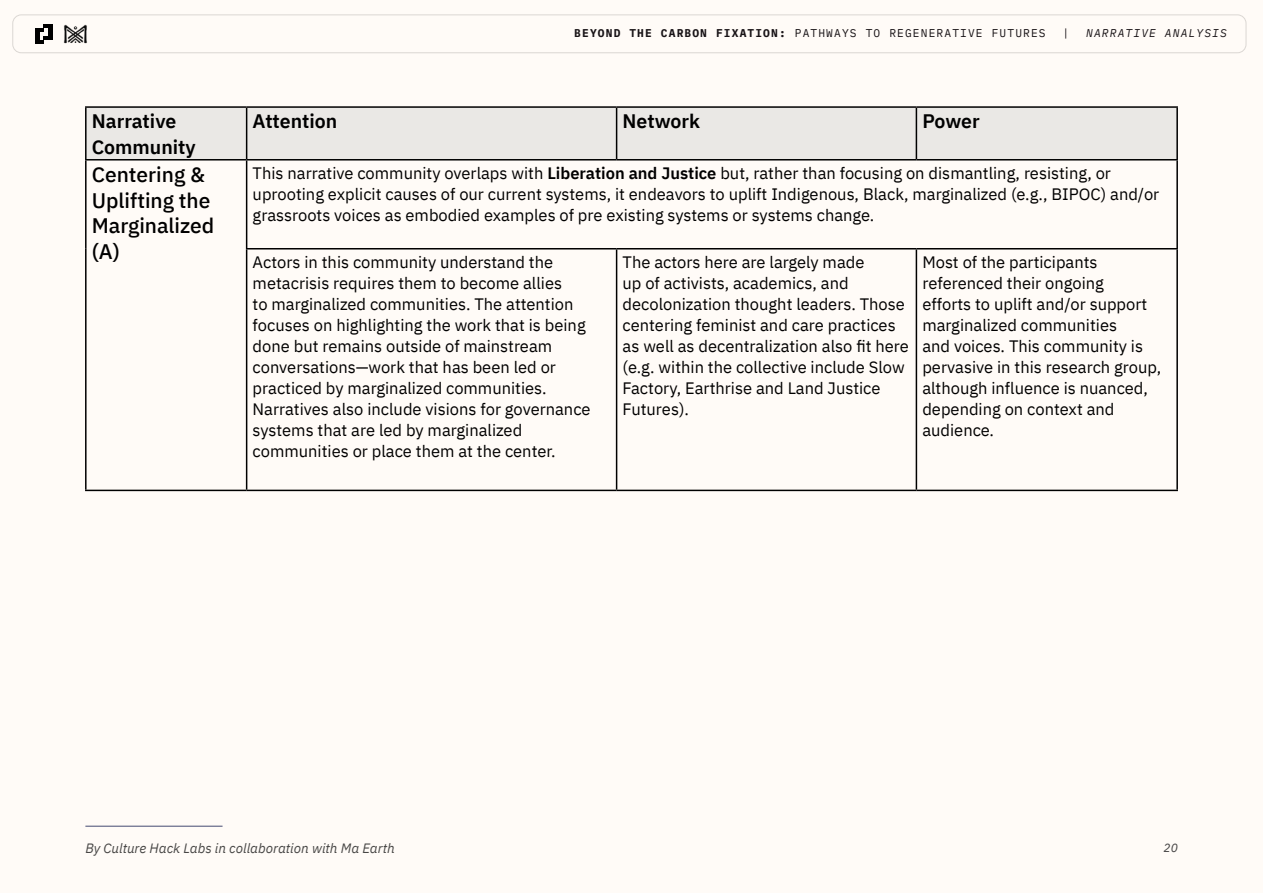
<style>
.page{position:relative;width:1263px;height:893px;background:#fffbf7}
.page>*{position:absolute;margin:0;border:0;box-sizing:border-box;transform-origin:0 0}
.t1{font:500 21px/25.5px "IBM Plex Sans";color:#000}
.Body_Copy{font:600 19.5px/25.5px "IBM Plex Sans";color:#000}
.Body_Copy-2{font:16.5px/21px "IBM Plex Sans";color:#000}
.t2{font:italic 13.5px "IBM Plex Sans";color:#474645}
.t3{font:italic 12px "IBM Plex Sans";color:#454444}
.t4{font:11.25px "IBM Plex Mono";letter-spacing:.1em;color:#181316}
.t5{font:italic 11.25px "IBM Plex Mono";letter-spacing:.1em;color:#181316}
.s1{font-weight:700}
.s2{font-weight:600}
</style>
<div class="page">
<hr style="left:85px;top:826px;width:138px;height:1px;background:#444971">
<div style="left:12px;top:15px;width:1234px;height:38px;border:1px solid #dbd7d3;border-radius:9px"></div>
<div style="left:48px;top:24px;width:5px;height:16px;background:#000"></div>
<div style="left:35px;top:28px;width:5px;height:15px;background:#000"></div>
<svg style="left:40px;top:24px;width:8px;height:19px"></svg>
<img style="left:63px;top:24px;width:24px;height:20px">
<div style="left:87px;top:108px;width:1089px;height:51px;background:#eae8e5"></div>
<hr style="left:85px;top:106px;width:162px;height:2px;background:#000">
<hr style="left:85px;top:108px;width:2px;height:51px;background:#000">
<hr style="left:247px;top:106px;width:370px;height:2px;background:#000">
<hr style="left:246px;top:108px;width:1px;height:51px;background:#000">
<hr style="left:617px;top:106px;width:299px;height:2px;background:#000">
<hr style="left:616px;top:108px;width:1px;height:51px;background:#000">
<hr style="left:916px;top:106px;width:262px;height:2px;background:#000">
<hr style="left:916px;top:108px;width:1px;height:51px;background:#000">
<hr style="left:1176px;top:108px;width:2px;height:51px;background:#000">
<hr style="left:85px;top:159px;width:162px;height:2px;background:#000">
<hr style="left:85px;top:161px;width:2px;height:88px;background:#000">
<hr style="left:247px;top:159px;width:370px;height:2px;background:#000">
<hr style="left:246px;top:161px;width:1px;height:87px;background:#000">
<hr style="left:617px;top:159px;width:299px;height:2px;background:#000">
<hr style="left:916px;top:159px;width:262px;height:2px;background:#000">
<hr style="left:1176px;top:161px;width:2px;height:87px;background:#000">
<hr style="left:85px;top:249px;width:2px;height:241px;background:#000">
<hr style="left:246px;top:248px;width:371px;height:1px;background:#000">
<hr style="left:246px;top:249px;width:1px;height:241px;background:#000">
<hr style="left:617px;top:248px;width:299px;height:1px;background:#000">
<hr style="left:616px;top:249px;width:1px;height:241px;background:#000">
<hr style="left:916px;top:248px;width:262px;height:1px;background:#000">
<hr style="left:916px;top:249px;width:1px;height:241px;background:#000">
<hr style="left:1176px;top:249px;width:2px;height:241px;background:#000">
<hr style="left:85px;top:490px;width:162px;height:1px;background:#000">
<hr style="left:247px;top:490px;width:370px;height:1px;background:#000">
<hr style="left:617px;top:490px;width:299px;height:1px;background:#000">
<hr style="left:916px;top:490px;width:262px;height:1px;background:#000">
<p class="t4" style="left:574px;top:25px;width:473px"><span class="s1">BEYOND THE CARBON FIXATION:</span> PATHWAYS TO REGENERATIVE FUTURES</p>
<p class="t4" style="left:1062px;top:25px;width:8px">|</p>
<p class="t5" style="left:1086px;top:25px;width:142px">NARRATIVE ANALYSIS</p>
<p class="Body_Copy" style="left:92px;top:107px;width:105px">Narrative<br>Community</p>
<p class="Body_Copy" style="left:253px;top:107px;width:86px">Attention</p>
<p class="Body_Copy" style="left:623px;top:107px;width:79px">Network</p>
<p class="Body_Copy" style="left:922px;top:107px;width:59px">Power</p>
<h3 class="t1" style="left:92px;top:160px;width:124px">Centering &amp;<br>Uplifting the<br>Marginalized (A)</h3>
<p class="Body_Copy-2" style="left:253px;top:161px;width:908px">This narrative community overlaps with <span class="s2">Liberation and Justice</span> but, rather than focusing on dismantling, resisting, or uprooting explicit causes of our current systems, it endeavors to uplift Indigenous, Black, marginalized (e.g., BIPOC) and/or grassroots voices as embodied examples of pre existing systems or systems change.</p>
<p class="Body_Copy-2" style="left:253px;top:250px;width:339px">Actors in this community understand the metacrisis requires them to become allies<br>to marginalized communities. The attention focuses on highlighting the work that is being done but remains outside of mainstream conversations—work that has been led or practiced by marginalized communities.<br>Narratives also include visions for governance systems that are led by marginalized communities or place them at the center.</p>
<p class="Body_Copy-2" style="left:623px;top:250px;width:288px">The actors here are largely made<br>up of activists, academics, and decolonization thought leaders. Those centering feminist and care practices as well as decentralization also fit here (e.g. within the collective include Slow Factory, Earthrise and Land Justice Futures).</p>
<p class="Body_Copy-2" style="left:922px;top:250px;width:240px">Most of the participants referenced their ongoing<br>efforts to uplift and/or support marginalized communities<br>and voices. This community is pervasive in this research group, although influence is nuanced, depending on context and audience.</p>
<p class="t2" style="left:85px;top:838px;width:311px">By Culture Hack Labs in collaboration with Ma Earth</p>
<p class="t3" style="left:1163px;top:838px;width:16px">20</p>
</div>
